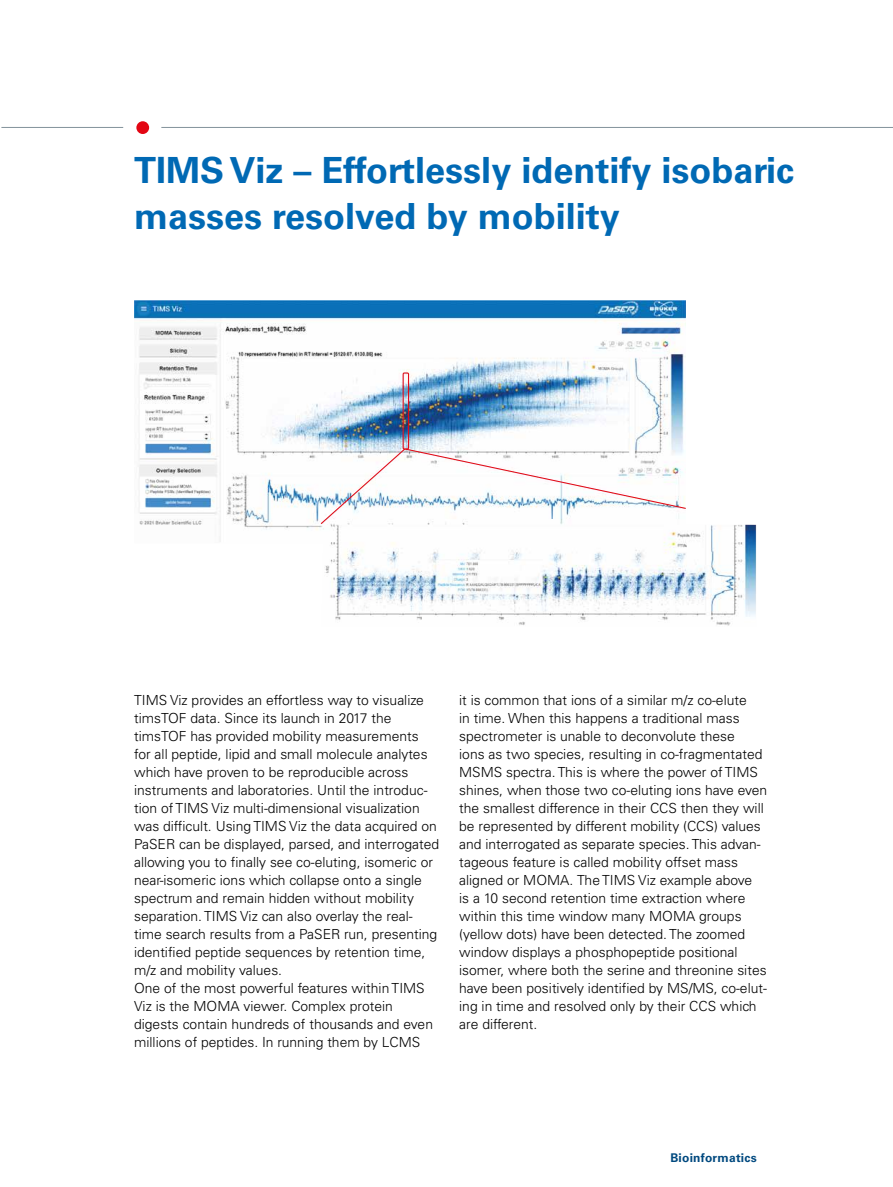
<style>
.page{position:relative;width:893px;height:1187px;background:#fff}
.page>*{position:absolute;margin:0;border:0;box-sizing:border-box;transform-origin:0 0}
.t1{font:700 36px/45px "Univers LT Std";color:#0069b4}
.t2{font:300 13.8px/18px "Univers LT Std";color:#000}
.t3{font:700 12px "Univers LT Std";letter-spacing:.02em;color:#00497f}
</style>
<div class="page">
<hr style="left:1px;top:127px;width:122px;height:1px;background:#83929b">
<div style="left:136px;top:121px;width:13px;height:13px;background:#e30613;border-radius:50%"></div>
<hr style="left:161px;top:127px;width:732px;height:1px;background:#83929b">
<img style="left:134px;top:300px;width:622px;height:326px">
<div style="left:403px;top:373px;width:6px;height:76px;border:1px solid #e30613"></div>
<svg style="left:320px;top:448px;width:366px;height:76px"></svg>
<h1 class="t1" style="left:134px;top:149px;width:661px">TIMS Viz – Effortlessly identify isobaric masses resolved by mobility</h1>
<p class="t2" style="left:134px;top:691px;width:307px">TIMS Viz provides an effortless way to visualize timsTOF data. Since its launch in 2017 the timsTOF has provided mobility measurements<br>for all peptide, lipid and small molecule analytes which have proven to be reproducible across instruments and laboratories. Until the introduc&shy;tion of TIMS Viz multi-dimensional visualization was difficult. Using TIMS Viz the data acquired on PaSER can be displayed, parsed, and interrogated allowing you to finally see co-eluting, isomeric or near-isomeric ions which collapse onto a single spectrum and remain hidden without mobility separation. TIMS Viz can also overlay the real&shy;time search results from a PaSER run, presenting identified peptide sequences by retention time, m/z and mobility values.<br>One of the most powerful features within TIMS Viz is the MOMA viewer. Complex protein digests contain hundreds of thousands and even millions of peptides. In running them by LCMS</p>
<p class="t2" style="left:459px;top:691px;width:310px">it is common that ions of a similar m/z co-elute<br>in time. When this happens a traditional mass spectrometer is unable to deconvolute these<br>ions as two species, resulting in co-fragmentated MSMS spectra. This is where the power of TIMS shines, when those two co-eluting ions have even the smallest difference in their CCS then they will be represented by different mobility (CCS) values and interrogated as separate species. This advan&shy;tageous feature is called mobility offset mass aligned or MOMA. The TIMS Viz example above<br>is a 10 second retention time extraction where within this time window many MOMA groups (yellow dots) have been detected. The zoomed window displays a phosphopeptide positional isomer, where both the serine and threonine sites have been positively identified by MS/MS, co-elut&shy;ing in time and resolved only by their CCS which are different.</p>
<p class="t3" style="left:670px;top:1150px;width:88px">Bioinformatics</p>
</div>
